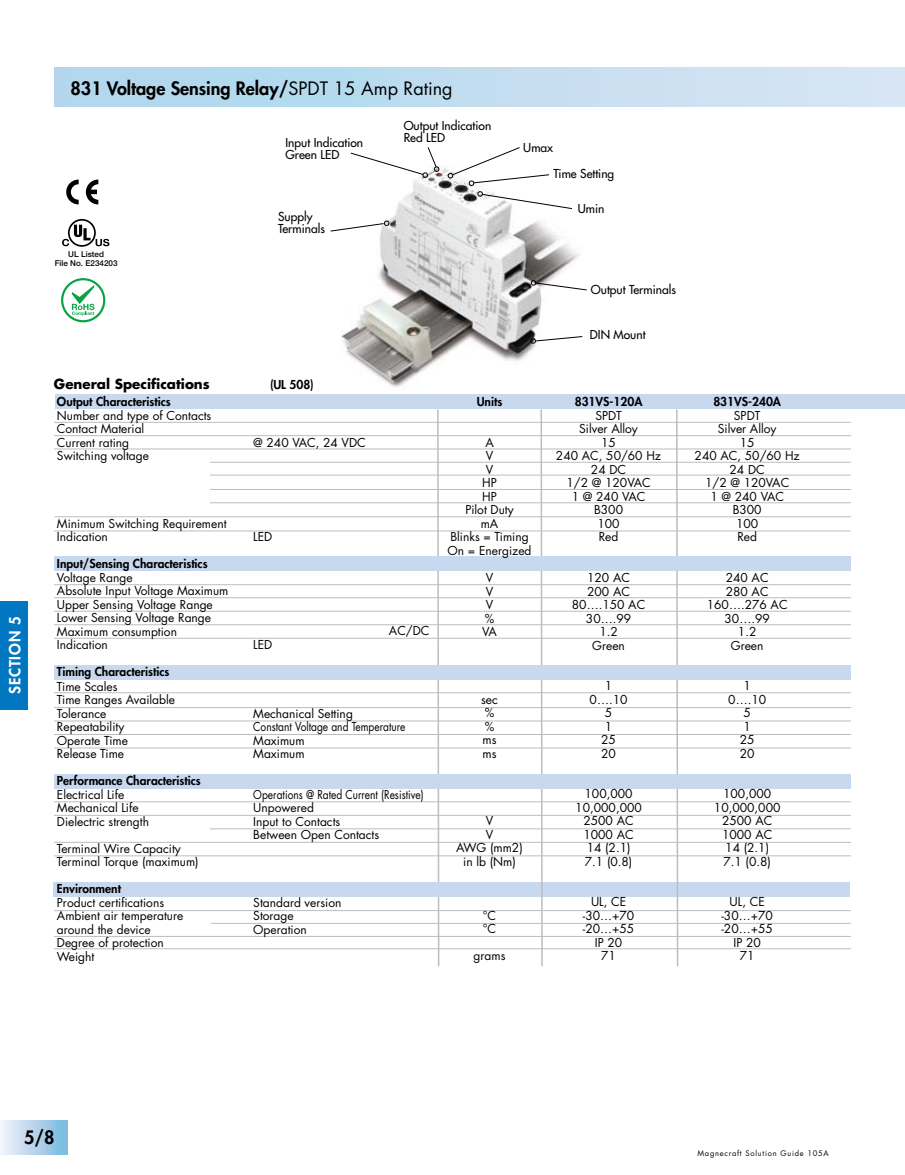
<style>
.page{position:relative;width:905px;height:1175px;background:#fff}
.page>*{position:absolute;margin:0;border:0;box-sizing:border-box;transform-origin:0 0}
.t1{font:800 18px "Futura Std";color:#000}
.t2{font:800 15px "Futura Std";letter-spacing:.05em;color:#fff}
.t3{font:700 13.5px "Futura Std";color:#000}
.t4{font:12px/13.5px "Futura Std";color:#000;text-align:center}
.t5{font:800 12px "Futura Std";color:#000}
.t6{font:500 12px/12px "Futura Std";color:#000}
.t7{font:12px/13.5px "Futura Std";color:#000;scale:.85 1}
.t8{font:500 8.1px/9.8px "Helvetica Neue LT Std";color:#000;text-align:center}
.t9{font:7.5px "Futura Std";letter-spacing:.1em;color:#000}
.s1{font-weight:400}
</style>
<div class="page">
<div style="left:54px;top:68px;width:850px;height:39px;background:linear-gradient(to right,#acd6ec,#d8e5f4)"></div>
<div style="left:0;top:601px;width:27px;height:108px;background:#0077c0"></div>
<div style="left:0;top:1120px;width:68px;height:34px;background:linear-gradient(to right,#f8f3fb,#79b9df)"></div>
<hr style="left:904px;top:68px;width:1px;height:39px;background:#d8e6f4">
<div style="left:55px;top:394px;width:849px;height:15px;background:#c7d8ef"></div>
<img style="left:341px;top:166px;width:238px;height:221px">
<svg style="left:66px;top:179px;width:13px;height:25px"></svg>
<svg style="left:86px;top:179px;width:12px;height:25px"></svg>
<div style="left:68px;top:219px;width:28px;height:28px;border:2px solid #000;border-radius:50%"></div>
<svg style="left:62px;top:219px;width:48px;height:27px"></svg>
<svg style="left:529px;top:336px;width:54px;height:8px"></svg>
<div style="left:61px;top:278px;width:44px;height:44px;border:2px solid #0aa245;border-radius:50%"></div>
<svg style="left:72px;top:285px;width:22px;height:31px"></svg>
<hr style="left:211px;top:923px;width:640px;height:1px;background:#bcbdc0">
<hr style="left:54px;top:910px;width:797px;height:1px;background:#bcbdc0">
<hr style="left:54px;top:707px;width:797px;height:1px;background:#bcbdc0">
<hr style="left:54px;top:584px;width:797px;height:1px;background:#bcbdc0">
<svg style="left:436px;top:409px;width:4px;height:558px"></svg>
<div style="left:54px;top:882px;width:796px;height:14px;background:#c7d8ef"></div>
<svg style="left:539px;top:409px;width:4px;height:558px"></svg>
<svg style="left:675px;top:409px;width:4px;height:558px"></svg>
<div style="left:55px;top:774px;width:795px;height:14px;background:#c7d8ef"></div>
<div style="left:55px;top:665px;width:795px;height:14px;background:#c7d8ef"></div>
<div style="left:55px;top:556px;width:795px;height:15px;background:#c7d8ef"></div>
<hr style="left:54px;top:422px;width:797px;height:1px;background:#bcbdc0">
<hr style="left:54px;top:435px;width:797px;height:1px;background:#bcbdc0">
<hr style="left:54px;top:448px;width:797px;height:1px;background:#bcbdc0">
<hr style="left:54px;top:530px;width:796px;height:1px;background:#bcbdc0">
<hr style="left:54px;top:597px;width:797px;height:1px;background:#bcbdc0">
<hr style="left:54px;top:624px;width:797px;height:1px;background:#bcbdc0">
<hr style="left:54px;top:815px;width:797px;height:1px;background:#bcbdc0">
<hr style="left:210px;top:475px;width:641px;height:1px;background:#bcbdc0">
<hr style="left:210px;top:502px;width:641px;height:1px;background:#bcbdc0">
<hr style="left:55px;top:516px;width:796px;height:1px;background:#bcbdc0">
<hr style="left:210px;top:462px;width:641px;height:1px;background:#bcbdc0">
<hr style="left:54px;top:936px;width:797px;height:1px;background:#bcbdc0">
<hr style="left:210px;top:489px;width:641px;height:1px;background:#bcbdc0">
<hr style="left:54px;top:692px;width:797px;height:1px;background:#bcbdc0">
<hr style="left:54px;top:720px;width:797px;height:1px;background:#bcbdc0">
<hr style="left:54px;top:855px;width:797px;height:1px;background:#bcbdc0">
<hr style="left:210px;top:828px;width:641px;height:1px;background:#bcbdc0">
<hr style="left:54px;top:842px;width:797px;height:1px;background:#bcbdc0">
<hr style="left:54px;top:611px;width:797px;height:1px;background:#bcbdc0">
<hr style="left:54px;top:638px;width:797px;height:1px;background:#bcbdc0">
<hr style="left:54px;top:734px;width:797px;height:1px;background:#bcbdc0">
<hr style="left:54px;top:747px;width:797px;height:1px;background:#bcbdc0">
<hr style="left:54px;top:801px;width:797px;height:1px;background:#bcbdc0">
<hr style="left:54px;top:948px;width:797px;height:1px;background:#bcbdc0">
<svg style="left:530px;top:279px;width:57px;height:12px"></svg>
<svg style="left:350px;top:147px;width:89px;height:31px"></svg>
<svg style="left:447px;top:147px;width:126px;height:62px"></svg>
<svg style="left:330px;top:221px;width:60px;height:11px"></svg>
<p class="t2" style="left:5px;top:693px;width:78px;rotate:-90deg">SECTION 5</p>
<h1 class="t1" style="left:70px;top:77px;width:384px">831 Voltage Sensing Relay/<span class="s1">SPDT 15 Amp Rating</span></h1>
<p class="t6" style="left:404px;top:120px;width:89px">Output Indication<br>Red LED</p>
<p class="t6" style="left:285px;top:137px;width:79px">Input Indication<br>Green LED</p>
<p class="t6" style="left:523px;top:142px;width:31px">Umax</p>
<p class="t8" style="left:55px;top:249px;width:64px">UL Listed<br>File No. E234203</p>
<p class="t6" style="left:278px;top:211px;width:48px">Supply<br>Terminals</p>
<p class="t3" style="left:54px;top:375px;width:157px">General Specifications</p>
<p class="t5" style="left:270px;top:377px;width:45px">(UL 508)</p>
<p class="t5" style="left:57px;top:394px;width:115px">Output Characteristics</p>
<p class="t4" style="left:57px;top:409px;width:156px;text-align:left">Number and type of Contacts<br>Contact Material<br>Current rating<br>Switching voltage</p>
<p class="t4" style="left:57px;top:517px;width:171px;text-align:left">Minimum Switching Requirement<br>Indication</p>
<p class="t5" style="left:57px;top:556px;width:152px">Input/Sensing Characteristics</p>
<p class="t4" style="left:57px;top:571px;width:173px;text-align:left">Voltage Range<br>Absolute Input Voltage Maximum<br>Upper Sensing Voltage Range<br>Lower Sensing Voltage Range<br>Maximum consumption<br>Indication</p>
<p class="t5" style="left:57px;top:664px;width:114px">Timing Characteristics</p>
<p class="t4" style="left:57px;top:679px;width:120px;text-align:left">Time Scales<br>Time Ranges Available<br>Tolerance<br>Repeatability<br>Operate Time<br>Release Time</p>
<p class="t5" style="left:57px;top:773px;width:145px">Performance Characteristics</p>
<p class="t4" style="left:57px;top:787px;width:94px;text-align:left">Electrical Life<br>Mechanical Life<br>Dielectric strength</p>
<p class="t4" style="left:57px;top:841px;width:143px;text-align:left">Terminal Wire Capacity<br>Terminal Torque (maximum)</p>
<p class="t5" style="left:57px;top:881px;width:66px">Environment</p>
<p class="t4" style="left:57px;top:895px;width:128px;text-align:left">Product certifications<br>Ambient air temperature around the device<br>Degree of protection<br>Weight</p>
<p class="t4" style="left:253px;top:436px;width:114px">@ 240 VAC, 24 VDC</p>
<p class="t4" style="left:253px;top:530px;width:21px">LED</p>
<p class="t4" style="left:253px;top:638px;width:21px">LED</p>
<p class="t4" style="left:389px;top:624px;width:42px">AC/DC</p>
<p class="t4" style="left:253px;top:706px;width:154px;text-align:left">Mechanical Setting<br>Constant Voltage and Temperature<br>Maximum<br>Maximum</p>
<p class="t7" style="left:253px;top:787px;width:202px">Operations @ Rated Current (Resistive)<br>Unpowered<br>Input to Contacts<br>Between Open Contacts</p>
<p class="t4" style="left:253px;top:895px;width:90px;text-align:left">Standard version<br>Storage<br>Operation</p>
<p class="t5" style="left:476px;top:394px;width:27px">Units</p>
<p class="t4" style="left:447px;top:436px;width:85px">A<br>V<br>V<br>HP<br>HP<br>Pilot Duty<br>mA<br>Blinks = Timing<br>On = Energized</p>
<p class="t4" style="left:482px;top:571px;width:16px;text-align:left">V<br>V<br>V %<br>VA</p>
<p class="t4" style="left:481px;top:692px;width:18px;text-align:left">sec % % ms ms</p>
<p class="t4" style="left:456px;top:814px;width:68px">V<br>V<br>AWG (mm2) in lb (Nm)</p>
<p class="t4" style="left:483px;top:908px;width:15px;text-align:left">°C °C</p>
<p class="t4" style="left:473px;top:949px;width:33px">grams</p>
<p class="t6" style="left:553px;top:168px;width:62px">Time Setting</p>
<p class="t6" style="left:578px;top:203px;width:28px">Umin</p>
<p class="t6" style="left:591px;top:283px;width:87px">Output Terminals</p>
<p class="t6" style="left:590px;top:328px;width:57px">DIN Mount</p>
<p class="t5" style="left:574px;top:394px;width:69px">831VS-120A</p>
<p class="t4" style="left:556px;top:409px;width:107px">SPDT<br>Silver Alloy<br>15<br>240 AC, 50/60 Hz<br>24 DC<br>1/2 @ 120VAC<br>1 @ 240 VAC<br>B300<br>100<br>Red</p>
<p class="t4" style="left:572px;top:571px;width:75px">120 AC<br>200 AC<br>80….150 AC<br>30….99<br>1.2<br>Green</p>
<p class="t4" style="left:589px;top:679px;width:39px">1<br>0….10<br>5<br>1<br>25<br>20</p>
<p class="t4" style="left:575px;top:787px;width:68px">100,000<br>10,000,000<br>2500 AC<br>1000 AC<br>14 (2.1)<br>7.1 (0.8)</p>
<p class="t4" style="left:583px;top:895px;width:53px">UL, CE -30…+70 -20…+55<br>IP 20<br>71</p>
<p class="t5" style="left:713px;top:394px;width:69px">831VS-240A</p>
<p class="t4" style="left:694px;top:409px;width:107px">SPDT<br>Silver Alloy<br>15<br>240 AC, 50/60 Hz<br>24 DC<br>1/2 @ 120VAC<br>1 @ 240 VAC<br>B300<br>100<br>Red</p>
<p class="t4" style="left:706px;top:571px;width:82px">240 AC<br>280 AC<br>160….276 AC<br>30….99<br>1.2<br>Green</p>
<p class="t4" style="left:728px;top:679px;width:39px">1<br>0….10<br>5<br>1<br>25<br>20</p>
<p class="t4" style="left:714px;top:787px;width:68px">100,000<br>10,000,000<br>2500 AC<br>1000 AC<br>14 (2.1)<br>7.1 (0.8)</p>
<p class="t4" style="left:721px;top:895px;width:53px">UL, CE -30…+70 -20…+55<br>IP 20<br>71</p>
<h1 class="t1" style="left:24px;top:1125px;width:32px">5/8</h1>
<p class="t9" style="left:697px;top:1148px;width:133px">Magnecraft Solution Guide 105A</p>
</div>
